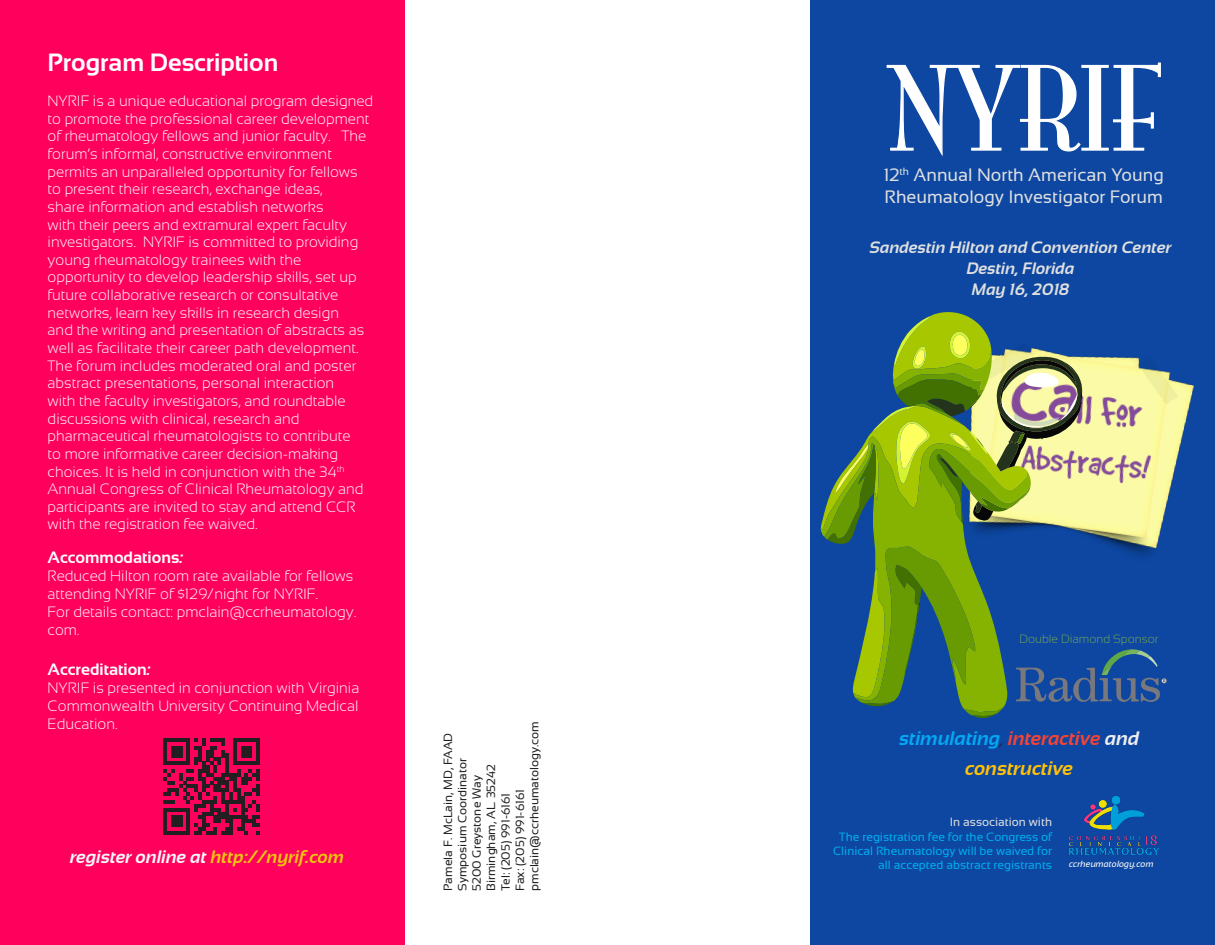
<style>
.page{position:relative;width:1215px;height:945px;background:#fff}
.page>*{position:absolute;margin:0;border:0;box-sizing:border-box;transform-origin:0 0}
.t1{font:106.95px "Mona Lisa Solid ITCTT";color:#fff}
.t2{font:700 25.05px "Sansation";color:#fff}
.t3{font:italic 700 19.5px/30px "Sansation";color:#ffc107;text-align:center}
.t4{font:18px/21.6px "Sansation";color:#e0e0e0}
.t5{font:italic 700 18px "Sansation";color:#f7f7f8}
.t6{font:italic 700 16.5px "Sansation";color:#e0e0e0}
.t7{font:700 16.5px "Sansation";color:#fff}
.t8{font:300 15px/17.7px "Sansation";color:#fff}
.t9{font:12px "Sansation";color:#231f20}
.t10{font:12px/14.4px "Sansation";color:#00aeef;text-align:right}
.t11{font:300 12px "Sansation";color:#72a553}
.t12{font:12px "Sansation";color:#e0e0e0}
.t13{font:italic 9px "Sansation";color:#fff}
.s1{font-style:italic}
.s2{color:#f1c40f}
.s3{color:#03a9f4}
.s4{font-weight:300;color:#231f20}
.s5{color:#f44336}
.s6{color:#eee}
</style>
<div class="page">
<div style="left:810px;top:0;width:405px;height:945px;background:#0d47a1"></div>
<img style="left:1083px;top:356px;width:111px;height:200px">
<div style="left:0;top:0;width:405px;height:945px;background:#ff005d"></div>
<svg style="left:886px;top:62px;width:275px;height:95px"></svg>
<img style="left:1069px;top:795px;width:90px;height:61px">
<svg style="left:163px;top:738px;width:97px;height:97px"></svg>
<svg style="left:827px;top:484px;width:181px;height:234px"></svg>
<svg style="left:835px;top:316px;width:248px;height:304px"></svg>
<svg style="left:1016px;top:649px;width:151px;height:53px"></svg>
<p class="t2" style="left:48px;top:48px;width:232px">Program Description</p>
<p class="t8" style="left:48px;top:92px;width:327px">NYRIF is a unique educational program designed to promote the professional career development of rheumatology fellows and junior faculty. The forum’s informal, constructive environment permits an unparalleled opportunity for fellows to present their research, exchange ideas,<br>share information and establish networks<br>with their peers and extramural expert faculty investigators. NYRIF is committed to providing young rheumatology trainees with the opportunity to develop leadership skills, set up future collaborative research or consultative networks, learn key skills in research design<br>and the writing and presentation of abstracts as well as facilitate their career path development.<br>The forum includes moderated oral and poster abstract presentations, personal interaction<br>with the faculty investigators, and roundtable discussions with clinical, research and pharmaceutical rheumatologists to contribute<br>to more informative career decision-making choices. It is held in conjunction with the 34<sup>th </sup>Annual Congress of Clinical Rheumatology and participants are invited to stay and attend CCR with the registration fee waived.</p>
<p class="t7" style="left:48px;top:548px;width:137px">Accommodations<span class="s1">:</span></p>
<p class="t8" style="left:48px;top:567px;width:307px">Reduced Hilton room rate available for fellows attending NYRIF of $129/night for NYRIF.</p>
<p class="t8" style="left:48px;top:603px;width:310px">For details contact: pmclain@ccrheumatology. com.</p>
<p class="t7" style="left:48px;top:660px;width:105px">Accreditation<span class="s1">:</span></p>
<p class="t8" style="left:48px;top:678px;width:313px;text-align:justify">NYRIF is presented in conjunction with Virginia Commonwealth University Continuing Medical Education.</p>
<p class="t5" style="left:70px;top:847px;width:276px">register online at <span class="s2">http://nyrif.com</span></p>
<p class="t9" style="left:528px;top:891px;width:171px;rotate:-90deg">pmclain@ccrheumatology.com</p>
<p class="t9" style="left:441px;top:891px;width:159px;rotate:-90deg">Pamela F. McLain, MD, FAAD</p>
<p class="t9" style="left:456px;top:891px;width:134px;rotate:-90deg">Symposium Coordinator</p>
<p class="t9" style="left:470px;top:891px;width:118px;rotate:-90deg">5200 Greystone Way</p>
<p class="t9" style="left:484px;top:891px;width:128px;rotate:-90deg">Birmingham, AL. 35242</p>
<p class="t9" style="left:499px;top:891px;width:99px;rotate:-90deg">Tel: (205) 991-6161</p>
<p class="t9" style="left:513px;top:891px;width:103px;rotate:-90deg">Fax: (205) 991-6161</p>
<p class="t1" style="left:887px;top:48px;width:275px">NYRIF</p>
<p class="t4" style="left:884px;top:164px;width:282px">12<sup>th</sup> Annual North American Young<br>Rheumatology Investigator Forum</p>
<p class="t6" style="left:870px;top:238px;width:303px">Sandestin Hilton and Convention Center</p>
<p class="t6" style="left:967px;top:259px;width:110px">Destin, Florida</p>
<p class="t6" style="left:972px;top:280px;width:99px">May 16, 2018</p>
<p class="t11" style="left:1019px;top:632px;width:141px">Double Diamond Sponsor</p>
<p class="t3" style="left:899px;top:724px;width:241px"><span class="s3">stimulating</span><span class="s4">,</span> <span class="s5">interactive</span> <span class="s6">and </span>constructive</p>
<p class="t12" style="left:950px;top:815px;width:104px">In association with</p>
<p class="t10" style="left:833px;top:829px;width:220px">The registration fee for the Congress of<br>Clinical Rheumatology will be waived for all accepted abstract registrants</p>
<p class="t13" style="left:1069px;top:859px;width:86px">ccrheumatology.com</p>
</div>
